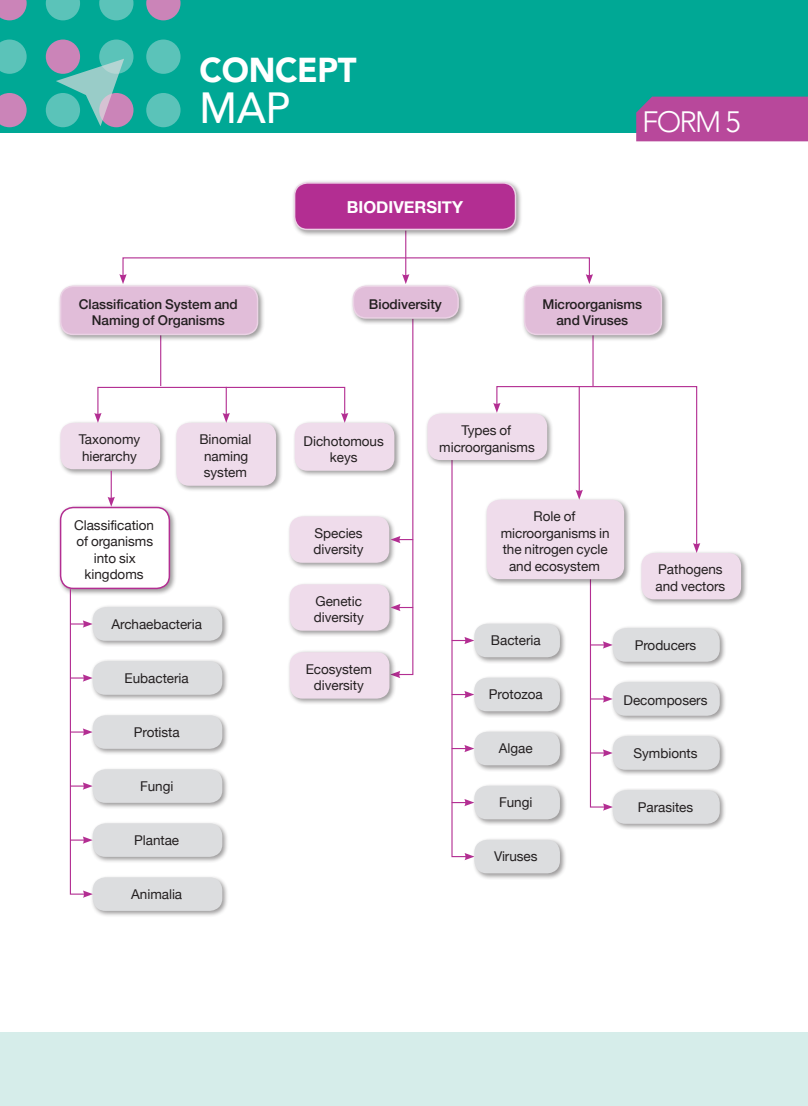
<style>
.page{position:relative;width:808px;height:1106px;background:#fff}
.page>*{position:absolute;margin:0;border:0;box-sizing:border-box;transform-origin:0 0}
.t1{font:500 43.5px "Avenir";color:#fff;scale:.95 1}
.t2{font:900 34.5px "Avenir";letter-spacing:-.01em;color:#fff;scale:.95 1}
.t3{font:300 29.4px "Avenir";color:#fff}
.t4{font:700 16.5px "Helvetica Neue";color:#fff}
.t5{font:13.5px/16.5px "Helvetica Neue";letter-spacing:-.005em;color:#231f20;text-align:center}
.t6{font:500 13.5px/16.5px "Helvetica Neue";letter-spacing:-.005em;color:#231f20;text-align:center}
</style>
<div class="page">
<hr style="left:592px;top:335px;width:2px;height:51px;background:#b32e92">
<div style="left:425px;top:411px;width:129px;height:56px;background:#231f20;opacity:.45"></div>
<div style="left:427px;top:413px;width:120px;height:47px;background:#efdceb;border-radius:13px"></div>
<div style="left:639px;top:550px;width:109px;height:56px;background:#231f20;opacity:.45"></div>
<div style="left:641px;top:553px;width:100px;height:46px;background:#efdceb;border-radius:13px"></div>
<div style="left:484px;top:497px;width:147px;height:89px;background:#231f20;opacity:.45"></div>
<div style="left:487px;top:500px;width:137px;height:79px;background:#efdceb;border-radius:13px"></div>
<hr style="left:160px;top:335px;width:1px;height:51px;background:#b32e92">
<div style="left:0;top:1032px;width:808px;height:74px;background:#d6edea"></div>
<div style="left:0;top:0;width:808px;height:132px;background:#00a895"></div>
<svg style="left:99px;top:0;width:34px;height:20px"></svg>
<div style="left:99px;top:40px;width:34px;height:34px;background:#5bc3b9;border-radius:50%"></div>
<div style="left:99px;top:93px;width:34px;height:34px;background:#cb84b8;border-radius:50%"></div>
<svg style="left:46px;top:0;width:34px;height:20px"></svg>
<div style="left:46px;top:40px;width:34px;height:34px;background:#cb84b8;border-radius:50%"></div>
<div style="left:46px;top:93px;width:34px;height:34px;background:#5bc3b9;border-radius:50%"></div>
<svg style="left:0;top:0;width:27px;height:20px"></svg>
<svg style="left:0;top:40px;width:27px;height:34px"></svg>
<svg style="left:0;top:93px;width:27px;height:34px"></svg>
<svg style="left:146px;top:0;width:35px;height:20px"></svg>
<div style="left:146px;top:40px;width:35px;height:34px;background:#5bc3b9;border-radius:50%"></div>
<div style="left:146px;top:93px;width:35px;height:34px;background:#5bc3b9;border-radius:50%"></div>
<svg style="left:56px;top:59px;width:68px;height:67px"></svg>
<div style="left:636px;top:97px;width:172px;height:44px;background:#b8489b"></div>
<svg style="left:586px;top:274px;width:7px;height:9px"></svg>
<svg style="left:119px;top:274px;width:8px;height:9px"></svg>
<svg style="left:493px;top:385px;width:207px;height:168px"></svg>
<svg style="left:402px;top:237px;width:7px;height:46px"></svg>
<div style="left:291px;top:180px;width:232px;height:57px;background:#231f20;opacity:.45"></div>
<div style="left:295px;top:183px;width:220px;height:46px;background:#b32e92;border-radius:13px"></div>
<div style="left:294px;top:182px;width:222px;height:48px;border:2px solid #ebd2e5;border-radius:13px"></div>
<div style="left:57px;top:283px;width:208px;height:59px;background:#231f20;opacity:.45"></div>
<div style="left:61px;top:286px;width:197px;height:48px;background:#e1bdd9;border-radius:13px"></div>
<div style="left:60px;top:285px;width:198px;height:50px;border:2px solid #ebd2e5;border-radius:13px"></div>
<div style="left:350px;top:283px;width:116px;height:42px;background:#231f20;opacity:.45"></div>
<div style="left:353px;top:286px;width:105px;height:32px;background:#e1bdd9;border-radius:13px"></div>
<div style="left:353px;top:285px;width:106px;height:34px;border:2px solid #ebd2e5;border-radius:13px"></div>
<div style="left:521px;top:283px;width:148px;height:59px;background:#231f20;opacity:.45"></div>
<div style="left:525px;top:286px;width:136px;height:48px;background:#e1bdd9;border-radius:13px"></div>
<div style="left:524px;top:285px;width:138px;height:50px;border:2px solid #ebd2e5;border-radius:13px"></div>
<div style="left:58px;top:420px;width:109px;height:56px;background:#231f20;opacity:.45"></div>
<div style="left:60px;top:423px;width:100px;height:46px;background:#efdceb;border-radius:13px"></div>
<div style="left:174px;top:420px;width:109px;height:72px;background:#231f20;opacity:.45"></div>
<div style="left:176px;top:423px;width:100px;height:63px;background:#efdceb;border-radius:13px"></div>
<div style="left:292px;top:420px;width:109px;height:57px;background:#231f20;opacity:.45"></div>
<div style="left:295px;top:423px;width:99px;height:48px;background:#efdceb;border-radius:13px"></div>
<div style="left:287px;top:514px;width:109px;height:55px;background:#231f20;opacity:.45"></div>
<div style="left:290px;top:516px;width:99px;height:47px;background:#efdceb;border-radius:13px"></div>
<div style="left:287px;top:581px;width:109px;height:56px;background:#231f20;opacity:.45"></div>
<div style="left:290px;top:584px;width:99px;height:46px;background:#efdceb;border-radius:13px"></div>
<div style="left:287px;top:649px;width:109px;height:56px;background:#231f20;opacity:.45"></div>
<div style="left:290px;top:652px;width:99px;height:46px;background:#efdceb;border-radius:13px"></div>
<div style="left:97px;top:387px;width:248px;height:29px;border:1px solid #b32e92"></div>
<svg style="left:341px;top:413px;width:7px;height:10px"></svg>
<svg style="left:94px;top:413px;width:8px;height:10px"></svg>
<svg style="left:223px;top:387px;width:7px;height:36px"></svg>
<div style="left:57px;top:504px;width:120px;height:92px;background:#231f20;opacity:.45"></div>
<div style="left:61px;top:507px;width:108px;height:81px;background:#fff;border-radius:13px"></div>
<div style="left:60px;top:507px;width:110px;height:82px;border:2px solid #b32e92;border-radius:13px"></div>
<svg style="left:108px;top:471px;width:7px;height:36px"></svg>
<svg style="left:390px;top:317px;width:24px;height:361px"></svg>
<svg style="left:589px;top:579px;width:24px;height:231px"></svg>
<svg style="left:451px;top:460px;width:23px;height:400px"></svg>
<svg style="left:69px;top:588px;width:24px;height:309px"></svg>
<div style="left:90px;top:604px;width:139px;height:43px;background:#231f20;opacity:.45"></div>
<div style="left:93px;top:607px;width:129px;height:34px;background:#dcdddf;border-radius:13px"></div>
<div style="left:90px;top:658px;width:139px;height:43px;background:#231f20;opacity:.45"></div>
<div style="left:93px;top:661px;width:129px;height:34px;background:#dcdddf;border-radius:13px"></div>
<div style="left:472px;top:621px;width:95px;height:43px;background:#231f20;opacity:.45"></div>
<div style="left:474px;top:623px;width:86px;height:34px;background:#dcdddf;border-radius:13px"></div>
<div style="left:610px;top:625px;width:116px;height:43px;background:#231f20;opacity:.45"></div>
<div style="left:613px;top:628px;width:107px;height:33px;background:#dcdddf;border-radius:13px"></div>
<div style="left:90px;top:712px;width:139px;height:43px;background:#231f20;opacity:.45"></div>
<div style="left:93px;top:715px;width:129px;height:34px;background:#dcdddf;border-radius:13px"></div>
<div style="left:472px;top:675px;width:95px;height:43px;background:#231f20;opacity:.45"></div>
<div style="left:474px;top:677px;width:86px;height:34px;background:#dcdddf;border-radius:13px"></div>
<div style="left:610px;top:679px;width:116px;height:43px;background:#231f20;opacity:.45"></div>
<div style="left:613px;top:682px;width:107px;height:33px;background:#dcdddf;border-radius:13px"></div>
<div style="left:90px;top:766px;width:139px;height:43px;background:#231f20;opacity:.45"></div>
<div style="left:93px;top:769px;width:129px;height:34px;background:#dcdddf;border-radius:13px"></div>
<div style="left:472px;top:729px;width:95px;height:43px;background:#231f20;opacity:.45"></div>
<div style="left:474px;top:731px;width:86px;height:34px;background:#dcdddf;border-radius:13px"></div>
<div style="left:610px;top:733px;width:116px;height:43px;background:#231f20;opacity:.45"></div>
<div style="left:613px;top:736px;width:107px;height:33px;background:#dcdddf;border-radius:13px"></div>
<div style="left:90px;top:820px;width:139px;height:43px;background:#231f20;opacity:.45"></div>
<div style="left:93px;top:823px;width:129px;height:34px;background:#dcdddf;border-radius:13px"></div>
<div style="left:472px;top:783px;width:95px;height:43px;background:#231f20;opacity:.45"></div>
<div style="left:474px;top:785px;width:86px;height:34px;background:#dcdddf;border-radius:13px"></div>
<div style="left:610px;top:787px;width:116px;height:43px;background:#231f20;opacity:.45"></div>
<div style="left:613px;top:790px;width:107px;height:33px;background:#dcdddf;border-radius:13px"></div>
<div style="left:90px;top:874px;width:139px;height:43px;background:#231f20;opacity:.45"></div>
<div style="left:93px;top:877px;width:129px;height:34px;background:#dcdddf;border-radius:13px"></div>
<div style="left:472px;top:837px;width:95px;height:43px;background:#231f20;opacity:.45"></div>
<div style="left:474px;top:839px;width:86px;height:34px;background:#dcdddf;border-radius:13px"></div>
<h2 class="t2" style="left:200px;top:40px;width:167px">CONCEPT</h2>
<h1 class="t1" style="left:200px;top:70px;width:96px">MAP</h1>
<p class="t4" style="left:347px;top:194px;width:118px">BIODIVERSITY</p>
<h3 class="t3" style="left:642px;top:104px;width:100px">FORM 5</h3>
<p class="t6" style="left:79px;top:294px;width:160px">Classification System and<br>Naming of Organisms</p>
<p class="t6" style="left:369px;top:294px;width:74px">Biodiversity</p>
<p class="t6" style="left:542px;top:294px;width:101px">Microorganisms and Viruses</p>
<p class="t5" style="left:79px;top:432px;width:63px;text-align:left">Taxonomy hierarchy</p>
<p class="t5" style="left:199px;top:432px;width:53px">Binomial naming system</p>
<p class="t5" style="left:304px;top:433px;width:82px">Dichotomous keys</p>
<p class="t5" style="left:74px;top:517px;width:81px">Classification of organisms into six kingdoms</p>
<p class="t5" style="left:111px;top:616px;width:92px">Archaebacteria</p>
<p class="t5" style="left:125px;top:670px;width:66px">Eubacteria</p>
<p class="t5" style="left:134px;top:724px;width:47px">Protista</p>
<p class="t5" style="left:140px;top:778px;width:35px">Fungi</p>
<p class="t5" style="left:134px;top:832px;width:47px">Plantae</p>
<p class="t5" style="left:131px;top:886px;width:52px">Animalia</p>
<p class="t5" style="left:314px;top:525px;width:51px;text-align:left">Species diversity</p>
<p class="t5" style="left:314px;top:593px;width:51px;text-align:left">Genetic diversity</p>
<p class="t5" style="left:306px;top:661px;width:68px">Ecosystem diversity</p>
<p class="t5" style="left:439px;top:423px;width:97px">Types of microorganisms</p>
<p class="t5" style="left:501px;top:509px;width:111px">Role of microorganisms in the nitrogen cycle and ecosystem</p>
<p class="t5" style="left:655px;top:562px;width:71px;text-align:left">Pathogens and vectors</p>
<p class="t5" style="left:491px;top:633px;width:51px">Bacteria</p>
<p class="t5" style="left:635px;top:637px;width:63px">Producers</p>
<p class="t5" style="left:489px;top:687px;width:55px">Protozoa</p>
<p class="t5" style="left:624px;top:692px;width:85px">Decomposers</p>
<p class="t5" style="left:499px;top:741px;width:35px">Algae</p>
<p class="t5" style="left:633px;top:745px;width:65px">Symbionts</p>
<p class="t5" style="left:499px;top:795px;width:35px">Fungi</p>
<p class="t5" style="left:638px;top:799px;width:57px">Parasites</p>
<p class="t5" style="left:494px;top:849px;width:45px">Viruses</p>
</div>
